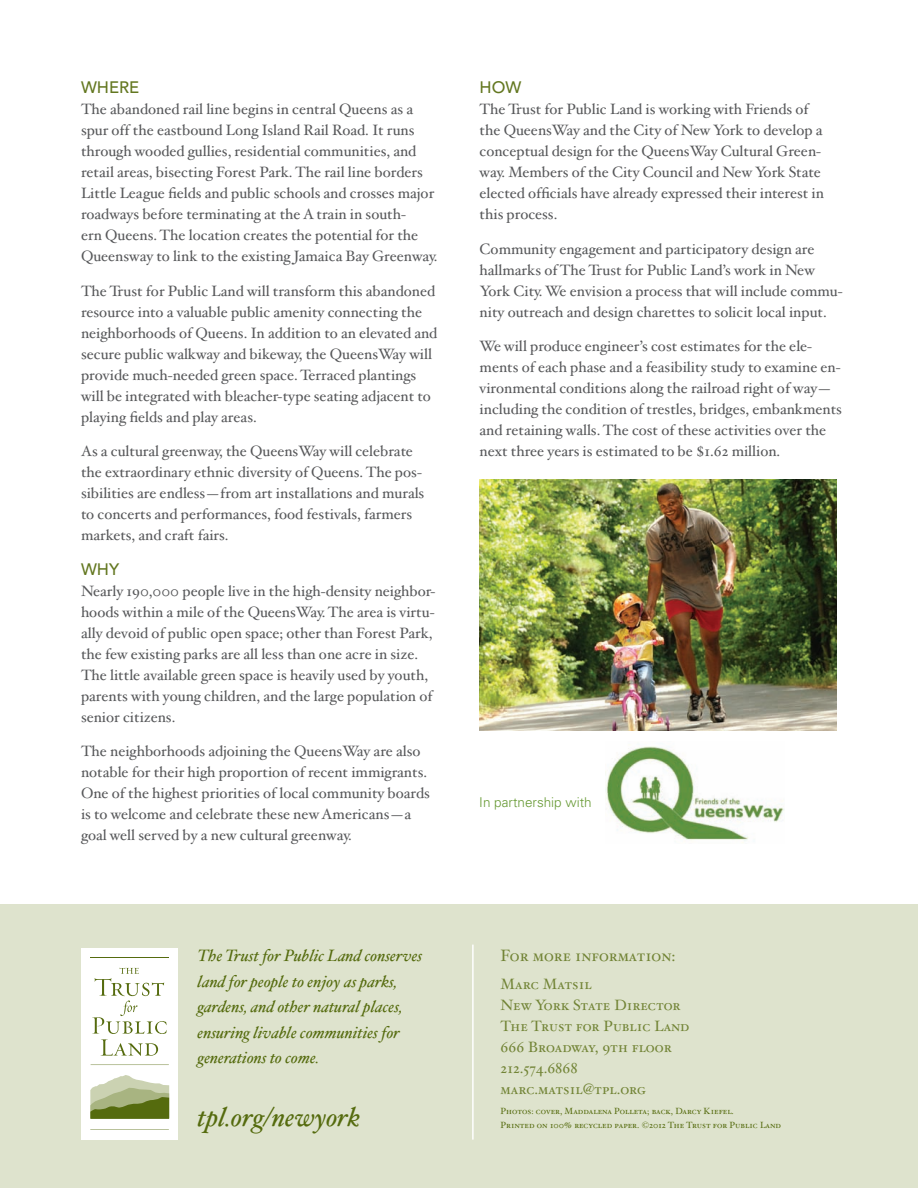
<style>
.page{position:relative;width:918px;height:1188px;background:#fff}
.page>*{position:absolute;margin:0;border:0;box-sizing:border-box;transform-origin:0 0}
.t1{font:italic 27px "Hoefler Txt";color:#556b0e}
.t2{font:italic 16.5px/25.5px "Hoefler Txt";color:#556b0e}
.body{font:16.5px "Hoefler Txt Roman SC";color:#728436}
.body-2{font:500 16.5px "Avenir LT Std";color:#637720}
.body-3{font:15px/21px "Hoefler Txt";color:#57585a}
.body-4{font:15px "Hoefler Txt Roman SC";color:#728436}
.body-5{font:300 13.5px "Univers LT Std";color:#693}
.sidebar_blue{font:9px "Hoefler Txt Roman SC";color:#556b0e}
</style>
<div class="page">
<div style="left:0;top:904px;width:918px;height:284px;background:#dee3cd"></div>
<div style="left:81px;top:948px;width:97px;height:191px;background:#fff"></div>
<svg style="left:90px;top:1075px;width:79px;height:44px"></svg>
<hr style="left:90px;top:1129px;width:79px;height:1px;background:#556b0e">
<hr style="left:91px;top:957px;width:78px;height:1px;background:#556b0e">
<hr style="left:91px;top:1065px;width:78px;height:1px;background:#556b0e">
<svg style="left:92px;top:968px;width:75px;height:88px"></svg>
<hr style="left:472px;top:945px;width:2px;height:195px;background:#fff">
<img style="left:606px;top:746px;width:179px;height:97px">
<img style="left:479px;top:480px;width:358px;height:250px">
<p class="body-2" style="left:81px;top:78px;width:60px">WHERE</p>
<p class="body-3" style="left:81px;top:99px;width:358px">The abandoned rail line begins in central Queens as a spur off the eastbound Long Island Rail Road. It runs through wooded gullies, residential communities, and retail areas, bisecting Forest Park. The rail line borders Little League fields and public schools and crosses major roadways before terminating at the A train in south-<br>ern Queens. The location creates the potential for the Queensway to link to the existing Jamaica Bay Greenway.</p>
<p class="body-3" style="left:81px;top:280px;width:358px">The Trust for Public Land will transform this abandoned resource into a valuable public amenity connecting the neighborhoods of Queens. In addition to an elevated and secure public walkway and bikeway, the QueensWay will provide much-needed green space. Terraced plantings will be integrated with bleacher-type seating adjacent to playing fields and play areas.</p>
<p class="body-3" style="left:81px;top:441px;width:345px">As a cultural greenway, the QueensWay will celebrate the extraordinary ethnic diversity of Queens. The pos&shy;sibilities are endless—from art installations and murals to concerts and performances, food festivals, farmers markets, and craft fairs.</p>
<p class="body-2" style="left:81px;top:560px;width:40px">WHY</p>
<p class="body-3" style="left:81px;top:580px;width:356px">Nearly 190,000 people live in the high-density neighbor&shy;hoods within a mile of the QueensWay. The area is virtu&shy;ally devoid of public open space; other than Forest Park, the few existing parks are all less than one acre in size.<br>The little available green space is heavily used by youth, parents with young children, and the large population of senior citizens.</p>
<p class="body-3" style="left:81px;top:741px;width:351px">The neighborhoods adjoining the QueensWay are also notable for their high proportion of recent immigrants.<br>One of the highest priorities of local community boards is to welcome and celebrate these new Americans—a goal well served by a new cultural greenway.</p>
<p class="t2" style="left:198px;top:943px;width:226px">The Trust for Public Land conserves land for people to enjoy as parks, gardens, and other natural places, ensuring livable communities for generations to come.</p>
<p class="t1" style="left:198px;top:1100px;width:165px">tpl.org/newyork</p>
<p class="body-2" style="left:480px;top:78px;width:43px">HOW</p>
<p class="body-3" style="left:480px;top:99px;width:346px">The Trust for Public Land is working with Friends of the QueensWay and the City of New York to develop a conceptual design for the QueensWay Cultural Green&shy;way. Members of the City Council and New York State elected officials have already expressed their interest in this process.</p>
<p class="body-3" style="left:480px;top:238px;width:365px">Community engagement and participatory design are hallmarks of The Trust for Public Land’s work in New York City. We envision a process that will include commu&shy;nity outreach and design charettes to solicit local input.</p>
<p class="body-3" style="left:480px;top:336px;width:364px">We will produce engineer’s cost estimates for the ele&shy;ments of each phase and a feasibility study to examine en&shy;vironmental conditions along the railroad right of way— including the condition of trestles, bridges, embankments and retaining walls. The cost of these activities over the next three years is estimated to be $1.62 million.</p>
<p class="body-5" style="left:479px;top:794px;width:114px">In partnership with</p>
<p class="body" style="left:501px;top:945px;width:176px">For more information:</p>
<p class="body-4" style="left:501px;top:975px;width:93px">Marc Matsil</p>
<p class="body-4" style="left:501px;top:996px;width:181px">New York State Director</p>
<p class="body-4" style="left:501px;top:1017px;width:190px">The Trust for Public Land</p>
<p class="body-4" style="left:501px;top:1038px;width:173px">666 Broadway, 9th floor</p>
<p class="body-4" style="left:501px;top:1059px;width:78px">212.574.6868</p>
<p class="body-4" style="left:501px;top:1080px;width:147px">marc.matsil@tpl.org</p>
<p class="sidebar_blue" style="left:501px;top:1106px;width:235px">Photos: cover, Maddalena Polleta; back, Darcy Kiefel.</p>
<p class="sidebar_blue" style="left:501px;top:1119px;width:282px">Printed on 100% recycled paper. ©2012 The Trust for Public Land</p>
</div>
